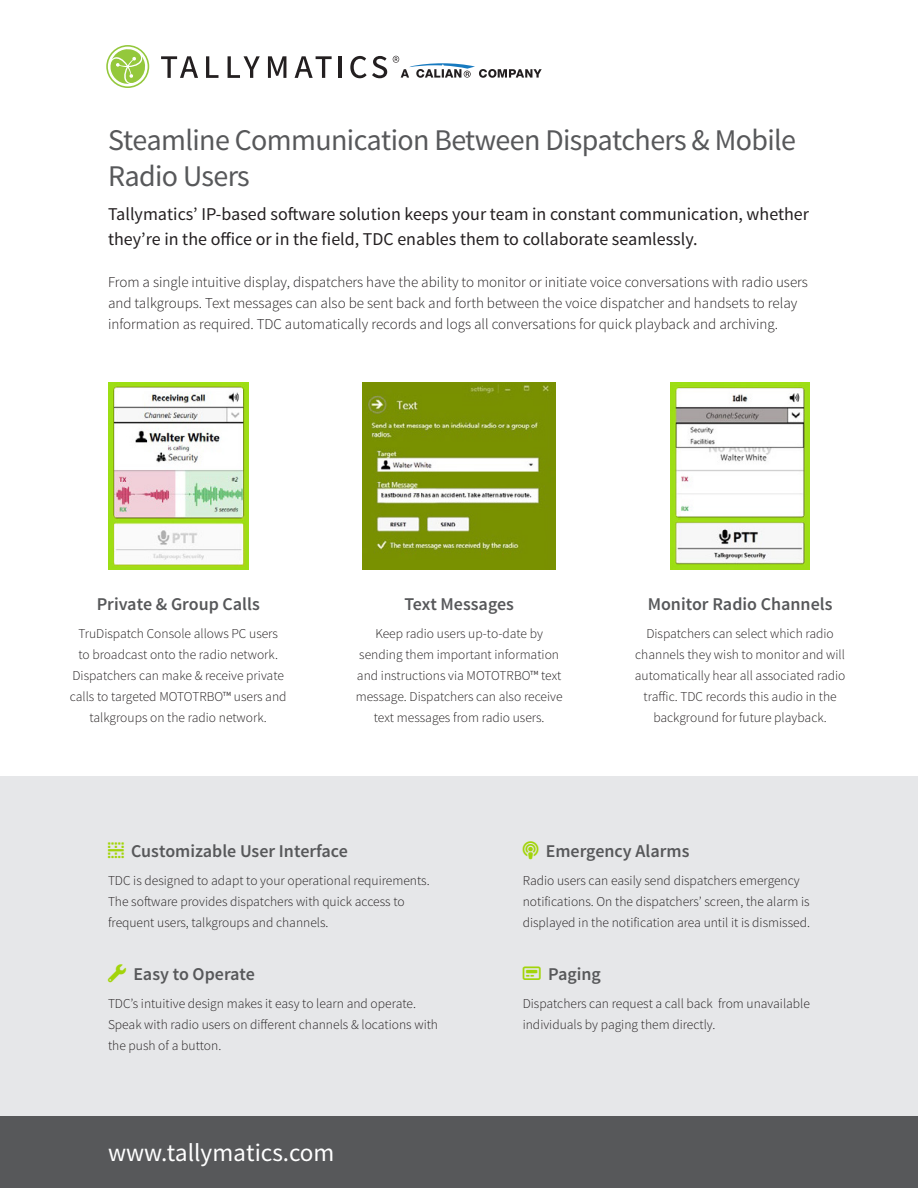
<style>
.page{position:relative;width:918px;height:1188px;background:#fff}
.page>*{position:absolute;margin:0;border:0;box-sizing:border-box;transform-origin:0 0}
.Heading_Medium{font:30px/36px "Source Sans Pro";letter-spacing:-.02em;color:#57585a}
.t1{font:25.2px "Source Sans Pro";color:#fff}
.Subheading{font:18px/25.5px "Source Sans Pro";color:#231f20}
.Subhead{font:600 18px "Source Sans Pro";color:#57585a}
.Small_text{font:300 15px/21px "Source Sans Pro";color:#231f20}
.Features{font:300 13.5px/21px "Source Sans Pro";color:#231f20}
.s1{color:#a2d40a}
</style>
<div class="page">
<svg style="left:161px;top:56px;width:37px;height:22px"></svg>
<svg style="left:206px;top:56px;width:12px;height:22px"></svg>
<svg style="left:228px;top:56px;width:32px;height:22px"></svg>
<svg style="left:268px;top:56px;width:18px;height:22px"></svg>
<svg style="left:295px;top:56px;width:37px;height:22px"></svg>
<hr style="left:339px;top:56px;width:3px;height:22px;background:#231f20">
<svg style="left:350px;top:56px;width:37px;height:22px"></svg>
<svg style="left:106px;top:45px;width:43px;height:43px"></svg>
<svg style="left:393px;top:56px;width:149px;height:22px"></svg>
<div style="left:0;top:1115px;width:918px;height:73px;background:#57585a"></div>
<div style="left:0;top:776px;width:918px;height:339px;background:#e6e7e9"></div>
<img style="left:108px;top:383px;width:140px;height:187px">
<img style="left:670px;top:383px;width:140px;height:187px">
<img style="left:362px;top:383px;width:194px;height:187px">
<p class="Heading_Medium" style="left:108px;top:123px;width:690px">Steamline Communication Between Dispatchers &amp; Mobile<br>Radio Users</p>
<p class="Subheading" style="left:108px;top:202px;width:703px">Tallymatics’ IP-based software solution keeps your team in constant communication, whether they’re in the office or in the field, TDC enables them to collaborate seamlessly.</p>
<p class="Small_text" style="left:108px;top:271px;width:701px">From a single intuitive display, dispatchers have the ability to monitor or initiate voice conversations with radio users and talkgroups. Text messages can also be sent back and forth between the voice dispatcher and handsets to relay information as required. TDC automatically records and logs all conversations for quick playback and archiving.</p>
<p class="Subhead" style="left:97px;top:593px;width:165px">Private &amp; Group Calls</p>
<p class="Features" style="left:70px;top:623px;width:218px;text-align:center">TruDispatch Console allows PC users<br>to broadcast onto the radio network.<br>Dispatchers can make &amp; receive private calls to targeted MOTOTRBO™ users and talkgroups on the radio network.</p>
<p class="Subhead" style="left:404px;top:593px;width:111px">Text Messages</p>
<p class="Features" style="left:356px;top:623px;width:208px;text-align:center">Keep radio users up-to-date by sending them important information and instructions via MOTOTRBO™ text message. Dispatchers can also receive text messages from radio users.</p>
<p class="Subhead" style="left:648px;top:593px;width:186px">Monitor Radio Channels</p>
<p class="Features" style="left:635px;top:623px;width:212px;text-align:center">Dispatchers can select which radio channels they wish to monitor and will automatically hear all associated radio traffic. TDC records this audio in the background for future playback.</p>
<p class="Subhead" style="left:108px;top:840px;width:241px"><span class="s1">□■▼</span> Customizable User Interface</p>
<p class="Features" style="left:108px;top:870px;width:323px">TDC is designed to adapt to your operational requirements.<br>The software provides dispatchers with quick access to frequent users, talkgroups and channels.</p>
<p class="Subhead" style="left:133px;top:963px;width:123px">Easy to Operate</p>
<p class="Features" style="left:108px;top:993px;width:332px">TDC’s intuitive design makes it easy to learn and operate.<br>Speak with radio users on different channels &amp; locations with the push of a button.</p>
<p class="t1" style="left:108px;top:1137px;width:228px">www.tallymatics.com</p>
<p class="Subhead" style="left:546px;top:840px;width:145px">Emergency Alarms</p>
<p class="Features" style="left:523px;top:870px;width:289px">Radio users can easily send dispatchers emergency notifications. On the dispatchers’ screen, the alarm is displayed in the notification area until it is dismissed.</p>
<p class="Subhead" style="left:548px;top:963px;width:54px">Paging</p>
<p class="Features" style="left:523px;top:993px;width:289px">Dispatchers can request a call back from unavailable individuals by paging them directly.</p>
</div>
